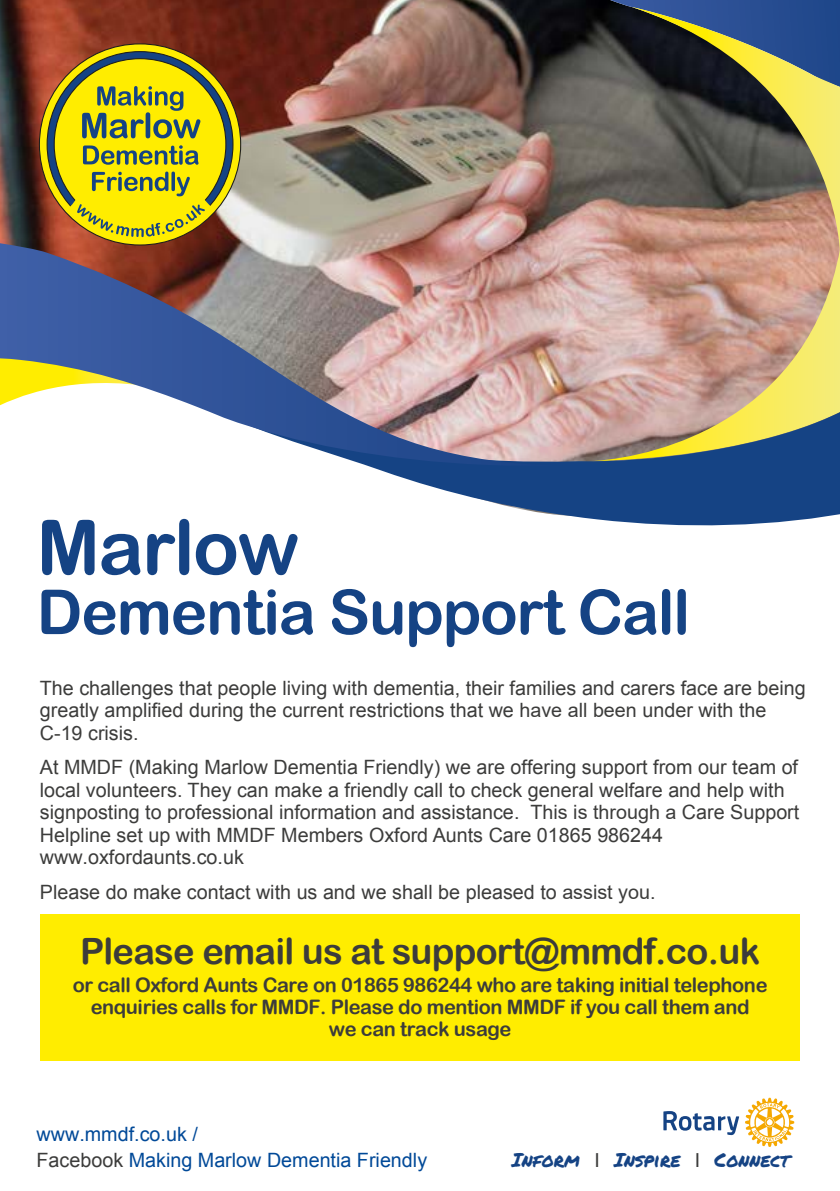
<style>
.page{position:relative;width:840px;height:1191px;background:#fff}
.page>*{position:absolute;margin:0;border:0;box-sizing:border-box;transform-origin:0 0}
.t1{font:76px "Arial Rounded MT Bold";letter-spacing:-.02em;color:#154384}
.t2{font:62px "Arial Rounded MT Bold";letter-spacing:-.02em;color:#154384}
.t3{font:36.2px "Arial Rounded MT Bold";letter-spacing:-.02em;color:#3c3c3b}
.t4{font:20px/22px "Arial Rounded MT Bold";letter-spacing:-.02em;color:#3c3c3b;text-align:center}
.t5{font:19.8px/22.6px "Arial";color:#3c3c3b}
.t6{font:19.8px/25.4px "Arial";color:#004998}
.t7{font:19.4px "Permanent Marker";color:#154384}
.s1{color:#3c3c3b}
.s2{font-family:"Arial";color:#3c3c3b}
</style>
<div class="page">
<div style="left:40px;top:914px;width:759px;height:146px;background:#ffed00"></div>
<img style="left:0;top:0;width:631px;height:401px">
<svg style="left:590px;top:249px;width:249px;height:152px;background:#cfa98f"></svg>
<svg style="left:368px;top:401px;width:471px;height:125px;fill:#154384"></svg>
<img style="left:0;top:243px;width:560px;height:223px">
<svg style="left:609px;top:0;width:230px;height:87px;background:#314261"></svg>
<svg style="left:631px;top:7px;width:208px;height:243px;background:#6e6859"></svg>
<svg style="left:39px;top:44px;width:201px;height:201px"></svg>
<svg style="left:46px;top:51px;width:188px;height:199px;background:#baaa21"></svg>
<svg style="left:663px;top:1111px;width:75px;height:24px"></svg>
<svg style="left:745px;top:1097px;width:48px;height:49px"></svg>
<h1 class="t1" style="left:37px;top:502px;width:264px">Marlow</h1>
<h2 class="t2" style="left:37px;top:575px;width:654px">Dementia Support Call</h2>
<p class="t5" style="left:40px;top:676px;width:767px">The challenges that people living with dementia, their families and carers face are being greatly amplified during the current restrictions that we have all been under with the<br>C-19 crisis.</p>
<p class="t5" style="left:40px;top:756px;width:760px">At MMDF (Making Marlow Dementia Friendly) we are offering support from our team of local volunteers. They can make a friendly call to check general welfare and help with signposting to professional information and assistance. This is through a Care Support Helpline set up with MMDF Members Oxford Aunts Care 01865 986244 www.oxfordaunts.co.uk</p>
<p class="t5" style="left:40px;top:881px;width:617px">Please do make contact with us and we shall be pleased to assist you.</p>
<h3 class="t3" style="left:80px;top:929px;width:681px">Please email us at support@mmdf.co.uk</h3>
<p class="t4" style="left:73px;top:973px;width:696px">or call Oxford Aunts Care on 01865 986244 who are taking initial telephone enquiries calls for MMDF. Please do mention MMDF if you call them and<br>we can track usage</p>
<p class="t6" style="left:37px;top:1121px;width:392px">www.mmdf.co.uk /<br><span class="s1">Facebook</span> Making Marlow Dementia Friendly</p>
<p class="t7" style="left:511px;top:1145px;width:279px">Inform <span class="s2">I</span> Inspire <span class="s2">I</span> Connect</p>
</div>
